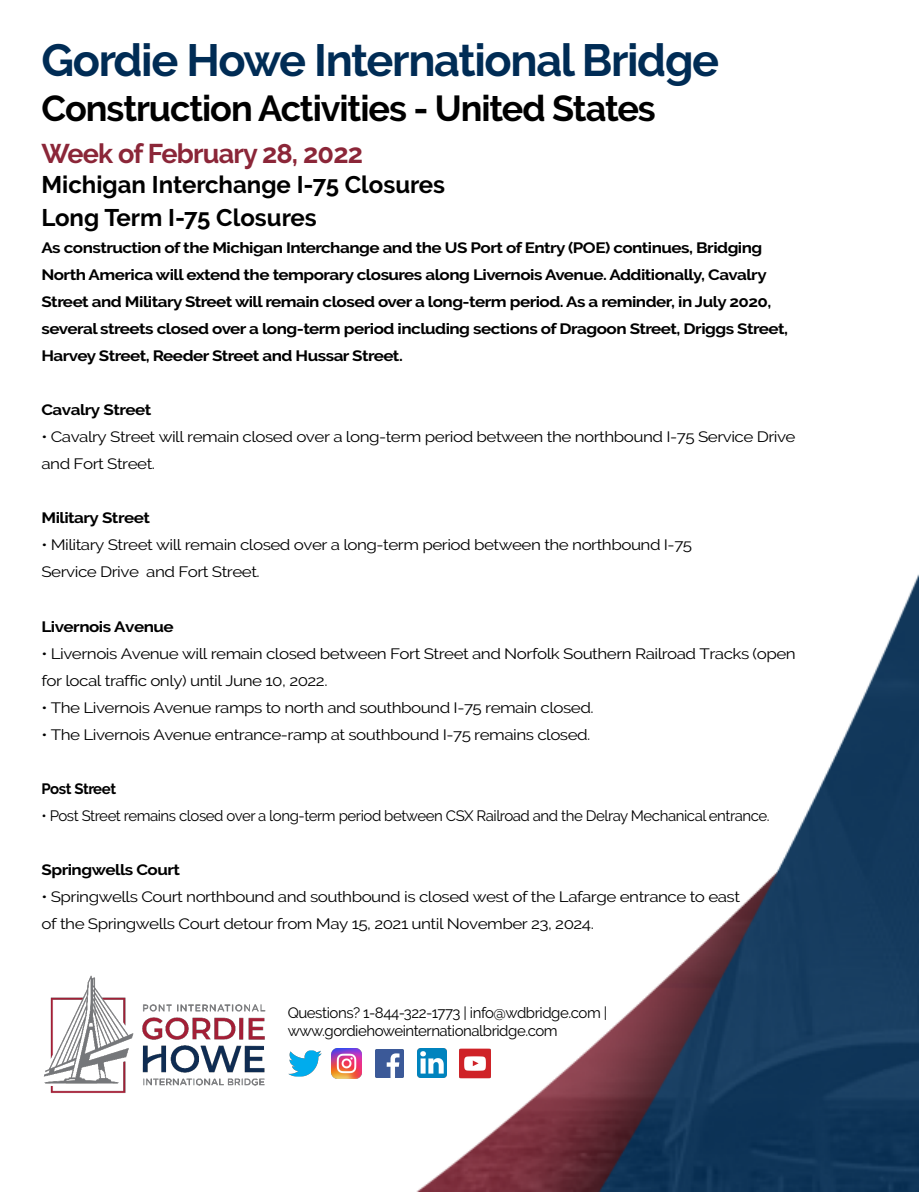
<style>
.page{position:relative;width:919px;height:1192px;background:#fff}
.page>*{position:absolute;margin:0;border:0;box-sizing:border-box;transform-origin:0 0}
.t1{font:700 45px "Raleway";letter-spacing:-.03em;color:#002c55}
.t2{font:700 36px "Raleway";letter-spacing:-.03em;color:#000}
.t3{font:700 27px "Raleway";letter-spacing:-.03em;color:#8b2638}
.t4{font:700 24px/33.3px "Raleway";color:#000}
.t5{font:15px/27px "Raleway";letter-spacing:-.03em;color:#000;scale:1.13 1}
.t6{font:700 15px/27px "Raleway";letter-spacing:-.03em;color:#000;scale:1.13 1}
.t7{font:15px/18px "Raleway";letter-spacing:-.03em;color:#000}
.t8{font:700 15px "Raleway";letter-spacing:-.03em;color:#000}
</style>
<div class="page">
<img style="left:334px;top:575px;width:584px;height:616px">
<img style="left:288px;top:1050px;width:34px;height:27px">
<img style="left:375px;top:1049px;width:28px;height:28px">
<img style="left:417px;top:1048px;width:29px;height:29px">
<img style="left:459px;top:1047px;width:32px;height:32px">
<img style="left:331px;top:1048px;width:30px;height:30px">
<img style="left:43px;top:975px;width:223px;height:118px">
<h1 class="t1" style="left:41px;top:35px;width:679px">Gordie Howe International Bridge</h1>
<h2 class="t2" style="left:41px;top:88px;width:615px">Construction Activities - United States</h2>
<h3 class="t3" style="left:41px;top:138px;width:323px">Week of February 28, 2022</h3>
<h3 class="t4" style="left:41px;top:168px;width:405px">Michigan Interchange I-75 Closures<br>Long Term I-75 Closures</h3>
<p class="t6" style="left:41px;top:234px;width:662px">As construction of the Michigan Interchange and the US Port of Entry (POE) continues, Bridging North America will extend the temporary closures along Livernois Avenue. Additionally, Cavalry Street and Military Street will remain closed over a long-term period. As a reminder, in July 2020, several streets closed over a long-term period including sections of Dragoon Street, Driggs Street, Harvey Street, Reeder Street and Hussar Street.</p>
<p class="t6" style="left:41px;top:396px;width:99px">Cavalry Street</p>
<p class="t5" style="left:41px;top:423px;width:668px">• Cavalry Street will remain closed over a long-term period between the northbound I-75 Service Drive and Fort Street.</p>
<p class="t6" style="left:41px;top:504px;width:97px">Military Street</p>
<p class="t5" style="left:41px;top:531px;width:577px">• Military Street will remain closed over a long-term period between the northbound I-75<br>Service Drive and Fort Street.</p>
<p class="t6" style="left:41px;top:612px;width:118px">Livernois Avenue</p>
<p class="t5" style="left:41px;top:639px;width:669px">• Livernois Avenue will remain closed between Fort Street and Norfolk Southern Railroad Tracks (open for local traffic only) until June 10, 2022.</p>
<p class="t5" style="left:41px;top:693px;width:490px">• The Livernois Avenue ramps to north and southbound I-75 remain closed.</p>
<p class="t5" style="left:41px;top:720px;width:487px">• The Livernois Avenue entrance-ramp at southbound I-75 remains closed.</p>
<p class="t8" style="left:41px;top:779px;width:76px">Post Street</p>
<p class="t7" style="left:41px;top:806px;width:729px">• Post Street remains closed over a long-term period between CSX Railroad and the Delray Mechanical entrance.</p>
<p class="t6" style="left:41px;top:855px;width:124px">Springwells Court</p>
<p class="t5" style="left:41px;top:882px;width:619px">• Springwells Court northbound and southbound is closed west of the Lafarge entrance to east of the Springwells Court detour from May 15, 2021 until November 23, 2024.</p>
<p class="t7" style="left:287px;top:1003px;width:321px">Questions? 1-844-322-1773 | info@wdbridge.com | www.gordiehoweinternationalbridge.com</p>
</div>
